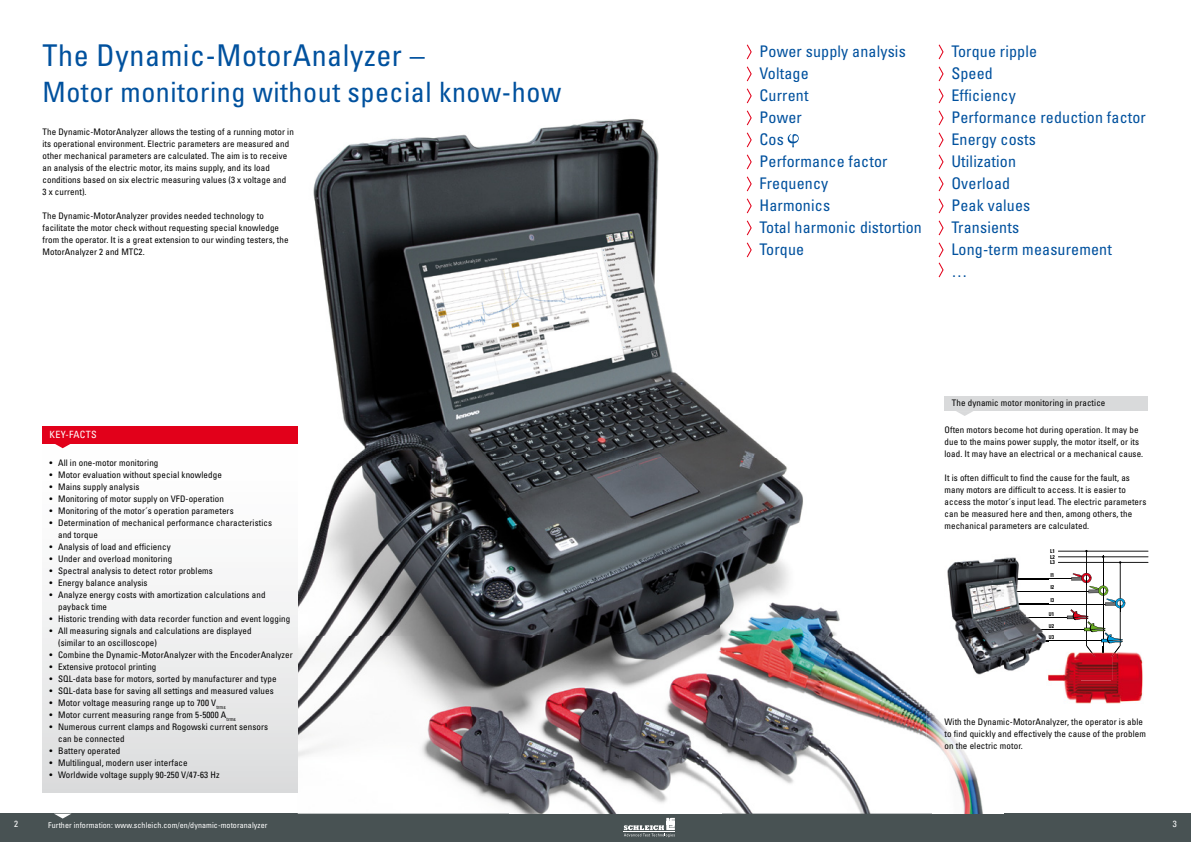
<style>
.page{position:relative;width:1191px;height:842px;background:#fff}
.page>*{position:absolute;margin:0;border:0;box-sizing:border-box;transform-origin:0 0}
.t1{font:condensed 30px "Univers";letter-spacing:.02em;color:#00519e}
.t2{font:condensed 28px "Univers";letter-spacing:.02em;color:#00519e}
.t3{font:condensed 16px/22px "Univers";letter-spacing:.01em;color:#00519e}
.t4{font:condensed 10px "Univers";letter-spacing:.03em;color:#fff}
.t5{font:condensed 9px/12px "Univers";letter-spacing:.01em;color:#000}
.t6{font:condensed 9px "Univers";color:#fff}
.t7{font:condensed 8px "Univers";letter-spacing:.01em;color:#fff}
.t8{font:700 condensed 5.5px/5.5px "Univers";color:#000;text-align:justify}
</style>
<div class="page">
<div style="left:0;top:814px;width:595px;height:28px;background:#485253"></div>
<div style="left:595px;top:814px;width:596px;height:28px;background:#485253"></div>
<svg style="left:54px;top:814px;width:17px;height:4px"></svg>
<svg style="left:624px;top:818px;width:51px;height:19px"></svg>
<img style="left:298px;top:103px;width:634px;height:711px">
<img style="left:957px;top:780px;width:26px;height:34px">
<img style="left:926px;top:680px;width:52px;height:100px">
<div style="left:43px;top:427px;width:255px;height:365px;background:linear-gradient(to bottom,#fffeff,#dde1e2)"></div>
<div style="left:43px;top:426px;width:255px;height:17px;background:#e2001a"></div>
<svg style="left:54px;top:443px;width:18px;height:5px"></svg>
<div style="left:944px;top:397px;width:204px;height:14px;background:#d9dadb"></div>
<svg style="left:956px;top:411px;width:17px;height:5px"></svg>
<svg style="left:746px;top:45px;width:5px;height:14px"></svg>
<svg style="left:746px;top:67px;width:5px;height:14px"></svg>
<svg style="left:746px;top:89px;width:5px;height:14px"></svg>
<svg style="left:746px;top:111px;width:5px;height:14px"></svg>
<svg style="left:746px;top:133px;width:5px;height:14px"></svg>
<svg style="left:787px;top:134px;width:11px;height:13px"></svg>
<svg style="left:746px;top:155px;width:5px;height:14px"></svg>
<svg style="left:746px;top:177px;width:5px;height:14px"></svg>
<svg style="left:746px;top:199px;width:5px;height:14px"></svg>
<svg style="left:746px;top:221px;width:5px;height:14px"></svg>
<svg style="left:746px;top:243px;width:5px;height:14px"></svg>
<svg style="left:938px;top:45px;width:5px;height:14px"></svg>
<svg style="left:938px;top:67px;width:5px;height:14px"></svg>
<svg style="left:938px;top:89px;width:5px;height:14px"></svg>
<svg style="left:938px;top:111px;width:5px;height:14px"></svg>
<svg style="left:938px;top:133px;width:5px;height:14px"></svg>
<svg style="left:938px;top:155px;width:5px;height:14px"></svg>
<svg style="left:938px;top:177px;width:5px;height:14px"></svg>
<svg style="left:938px;top:199px;width:5px;height:14px"></svg>
<svg style="left:938px;top:221px;width:5px;height:14px"></svg>
<svg style="left:938px;top:243px;width:5px;height:14px"></svg>
<svg style="left:938px;top:263px;width:5px;height:14px"></svg>
<hr style="left:1058px;top:551px;width:90px;height:1px;background:#000">
<hr style="left:1058px;top:556px;width:90px;height:1px;background:#000">
<hr style="left:1058px;top:562px;width:90px;height:1px;background:#000">
<img style="left:1048px;top:652px;width:95px;height:52px">
<hr style="left:1026px;top:617px;width:41px;height:1px;background:#000">
<hr style="left:1026px;top:629px;width:58px;height:1px;background:#000">
<hr style="left:1026px;top:640px;width:75px;height:1px;background:#000">
<hr style="left:1012px;top:578px;width:59px;height:1px;background:#000">
<hr style="left:1013px;top:591px;width:76px;height:1px;background:#000">
<hr style="left:1016px;top:604px;width:90px;height:1px;background:#000">
<svg style="left:1067px;top:550px;width:58px;height:107px"></svg>
<img style="left:1003px;top:557px;width:45px;height:92px">
<img style="left:1003px;top:649px;width:37px;height:22px">
<img style="left:944px;top:558px;width:59px;height:123px">
<svg style="left:1026px;top:617px;width:22px;height:1px"></svg>
<svg style="left:1026px;top:629px;width:22px;height:1px"></svg>
<svg style="left:1026px;top:640px;width:22px;height:1px"></svg>
<img style="left:1012px;top:578px;width:36px;height:1px">
<img style="left:1013px;top:591px;width:35px;height:1px">
<img style="left:1016px;top:604px;width:32px;height:1px">
<h1 class="t1" style="left:43px;top:37px;width:384px">The Dynamic-MotorAnalyzer –</h1>
<h2 class="t2" style="left:43px;top:74px;width:520px">Motor monitoring without special know-how</h2>
<p class="t5" style="left:43px;top:125px;width:253px">The Dynamic-MotorAnalyzer allows the testing of a running motor in its operational environment. Electric parameters are measured and other mechanical parameters are calculated. The aim is to receive an analysis of the electric motor, its mains supply, and its load conditions based on six electric measuring values (3 x voltage and<br>3 x current).</p>
<p class="t5" style="left:43px;top:209px;width:248px">The Dynamic-MotorAnalyzer provides needed technology to facilitate the motor check without requesting special knowledge from the operator. It is a great extension to our winding testers, the MotorAnalyzer 2 and MTC2.</p>
<p class="t4" style="left:50px;top:428px;width:49px">KEY-FACTS</p>
<p class="t5" style="left:50px;top:457px;width:110px">• All in one-motor monitoring</p>
<p class="t5" style="left:50px;top:469px;width:174px">• Motor evaluation without special knowledge</p>
<p class="t5" style="left:50px;top:481px;width:91px">• Mains supply analysis</p>
<p class="t5" style="left:50px;top:493px;width:176px">• Monitoring of motor supply on VFD-operation</p>
<p class="t5" style="left:50px;top:505px;width:186px">• Monitoring of the motor´s operation parameters</p>
<p class="t5" style="left:58px;top:517px;width:215px;text-indent:-9px">• Determination of mechanical performance characteristics and torque</p>
<p class="t5" style="left:50px;top:541px;width:123px">• Analysis of load and efficiency</p>
<p class="t5" style="left:50px;top:553px;width:124px">• Under and overload monitoring</p>
<p class="t5" style="left:50px;top:565px;width:165px">• Spectral analysis to detect rotor problems</p>
<p class="t5" style="left:50px;top:577px;width:99px">• Energy balance analysis</p>
<p class="t5" style="left:58px;top:589px;width:209px;text-indent:-9px">• Analyze energy costs with amortization calculations and payback time</p>
<p class="t5" style="left:50px;top:613px;width:242px">• Historic trending with data recorder function and event logging</p>
<p class="t5" style="left:58px;top:625px;width:195px;text-indent:-9px">• All measuring signals and calculations are displayed (similar to an oscilloscope)</p>
<p class="t5" style="left:50px;top:649px;width:245px">• Combine the Dynamic-MotorAnalyzer with the EncoderAnalyzer</p>
<p class="t5" style="left:50px;top:661px;width:108px">• Extensive protocol printing</p>
<p class="t5" style="left:50px;top:673px;width:228px">• SQL-data base for motors, sorted by manufacturer and type</p>
<p class="t5" style="left:50px;top:685px;width:225px">• SQL-data base for saving all settings and measured values</p>
<p class="t5" style="left:50px;top:697px;width:178px">• Motor voltage measuring range up to 700 V<sub>trms</sub></p>
<p class="t5" style="left:50px;top:709px;width:188px">• Motor current measuring range from 5-5000 A<sub>trms</sub></p>
<p class="t5" style="left:58px;top:721px;width:212px;text-indent:-9px">• Numerous current clamps and Rogowski current sensors can be connected</p>
<p class="t5" style="left:50px;top:745px;width:72px">• Battery operated</p>
<p class="t5" style="left:50px;top:757px;width:140px">• Multilingual, modern user interface</p>
<p class="t5" style="left:50px;top:769px;width:171px">• Worldwide voltage supply 90-250 V/47-63 Hz</p>
<h3 class="t3" style="left:759px;top:40px;width:164px">Power supply analysis<br>Voltage<br>Current<br>Power<br>Cos<br>Performance factor<br>Frequency<br>Harmonics<br>Total harmonic distortion<br>Torque</h3>
<h3 class="t3" style="left:951px;top:40px;width:196px">Torque ripple<br>Speed<br>Efficiency<br>Performance reduction factor<br>Energy costs<br>Utilization<br>Overload<br>Peak values<br>Transients<br>Long-term measurement<br>…</h3>
<p class="t5" style="left:952px;top:397px;width:155px">The dynamic motor monitoring in practice</p>
<p class="t5" style="left:944px;top:424px;width:200px">Often motors become hot during operation. It may be due to the mains power supply, the motor itself, or its load. It may have an electrical or a mechanical cause.</p>
<p class="t5" style="left:944px;top:472px;width:203px">It is often difficult to find the cause for the fault, as many motors are difficult to access. It is easier to access the motor´s input lead. The electric parameters can be measured here and then, among others, the mechanical parameters are calculated.</p>
<p class="t8" style="left:1050px;top:548px;width:6px">L1<br>L2<br>L3</p>
<p class="t8" style="left:1050px;top:572px;width:5px">I1</p>
<p class="t8" style="left:1048px;top:611px;width:7px">U1</p>
<p class="t8" style="left:1050px;top:585px;width:5px">I2</p>
<p class="t8" style="left:1048px;top:623px;width:7px">U2</p>
<p class="t8" style="left:1050px;top:597px;width:5px">I3</p>
<p class="t8" style="left:1048px;top:634px;width:7px">U3</p>
<p class="t5" style="left:944px;top:716px;width:203px">With the Dynamic-MotorAnalyzer, the operator is able to find quickly and effectively the cause of the problem on the electric motor.</p>
<p class="t6" style="left:14px;top:817px;width:5px">2</p>
<p class="t7" style="left:48px;top:820px;width:221px">Further information: www.schleich.com/en/dynamic-motoranalyzer</p>
<p class="t6" style="left:1172px;top:817px;width:5px">3</p>
</div>
